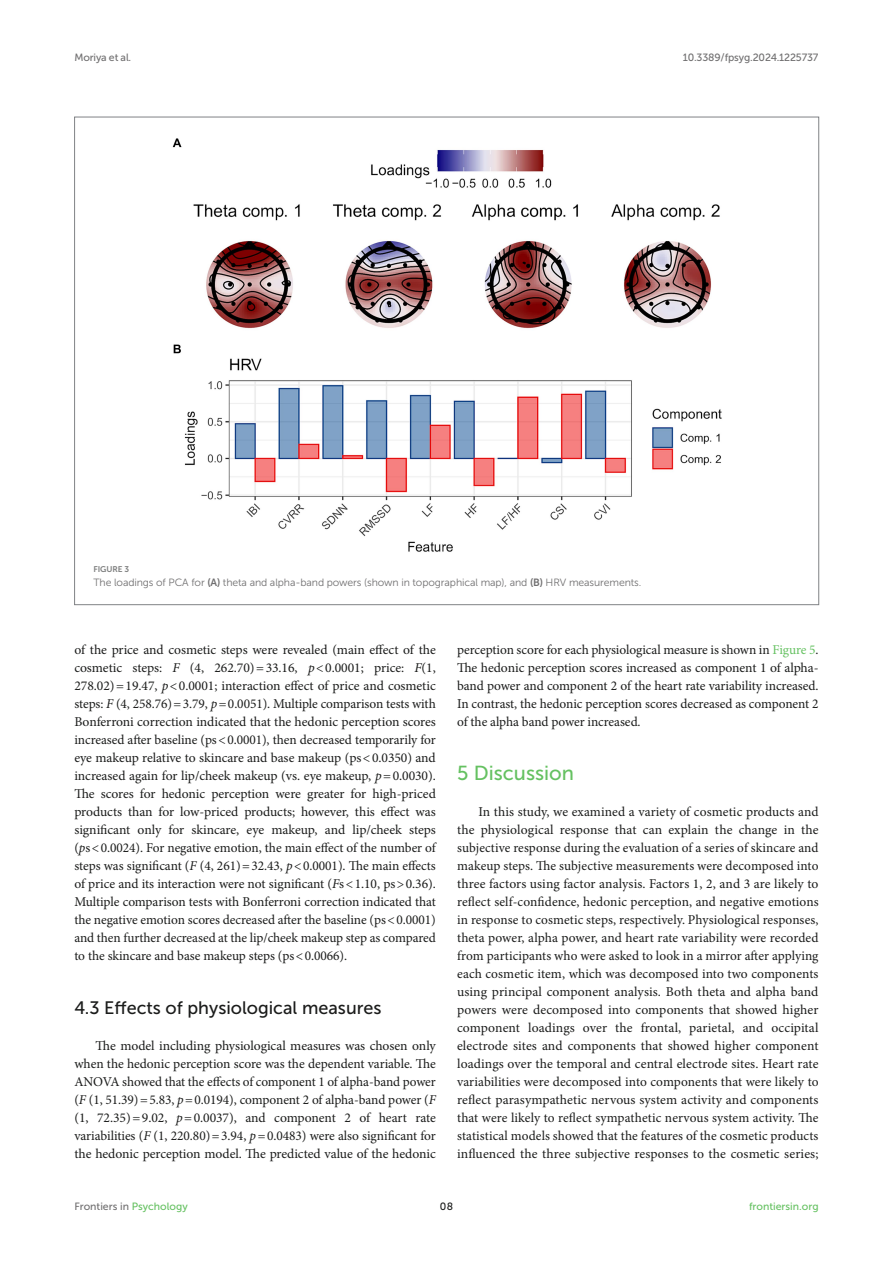
<style>
.page{position:relative;width:893px;height:1263px;background:#fff}
.page>*{position:absolute;margin:0;border:0;box-sizing:border-box;transform-origin:0 0}
.HEAD_1{font:20.25px "Museo Sans 500";color:#65c161}
.HEAD_2{font:18px "Museo Sans 500";color:#1b1c1b}
.TEXT_FLUSH{font:13.5px/18px "Minion Pro";letter-spacing:-.005em;color:#1b1c1b;text-align:justify}
.FIG_LEG{font:10.5px "Museo Sans 300";letter-spacing:-.01em;color:#706f70}
.t1{font:10.5px "Museo Sans 500";letter-spacing:-.015em;color:#706f70}
.t2{font:10.5px "Museo Sans 500";color:#65c161}
.t3{font:10.5px "Museo Sans 500";color:#1b1c1b}
.FIG_HD{font:8.25px "Museo Sans 700";letter-spacing:-.01em;color:#7e7f7f}
.s1{font-family:"Museo Sans 700"}
.s2{font-style:italic}
.s3{color:#65c161}
</style>
<div class="page">
<img style="left:172px;top:138px;width:550px;height:414px">
<p class="t1" style="left:74px;top:51px;width:58px">Moriya et al.</p>
<p class="t1" style="left:683px;top:51px;width:137px">10.3389/fpsyg.2024.1225737</p>
<p class="FIG_HD" style="left:94px;top:565px;width:37px">FIGURE 3</p>
<p class="FIG_LEG" style="left:94px;top:576px;width:549px">The loadings of PCA for <span class="s1">(A)</span> theta and alpha-band powers (shown in topographical map), and <span class="s1">(B)</span> HRV measurements.</p>
<p class="TEXT_FLUSH" style="left:74px;top:641px;width:363px">of the price and cosmetic steps were revealed (main effect of the cosmetic steps: <span class="s2">F</span> (4, 262.70)=33.16, <span class="s2">p</span>&lt;0.0001; price: <span class="s2">F</span>(1, 278.02)=19.47, <span class="s2">p</span>&lt;0.0001; interaction effect of price and cosmetic steps: <span class="s2">F</span> (4, 258.76)=3.79, <span class="s2">p</span>=0.0051). Multiple comparison tests with Bonferroni correction indicated that the hedonic perception scores increased after baseline (ps&lt;0.0001), then decreased temporarily for eye makeup relative to skincare and base makeup (ps&lt;0.0350) and increased again for lip/cheek makeup (vs. eye makeup, <span class="s2">p</span>=0.0030).<br>The scores for hedonic perception were greater for high-priced products than for low-priced products; however, this effect was significant only for skincare, eye makeup, and lip/cheek steps (<span class="s2">p</span>s&lt;0.0024). For negative emotion, the main effect of the number of steps was significant (<span class="s2">F</span> (4, 261)=32.43, <span class="s2">p</span>&lt;0.0001). The main effects of price and its interaction were not significant (<span class="s2">F</span>s&lt;1.10, ps&gt;0.36).<br>Multiple comparison tests with Bonferroni correction indicated that the negative emotion scores decreased after the baseline (ps&lt;0.0001) and then further decreased at the lip/cheek makeup step as compared to the skincare and base makeup steps (ps&lt;0.0066).</p>
<p class="HEAD_2" style="left:74px;top:998px;width:309px">4.3 Effects of physiological measures</p>
<p class="TEXT_FLUSH" style="left:74px;top:1037px;width:363px;text-indent:21px">The model including physiological measures was chosen only when the hedonic perception score was the dependent variable. The ANOVA showed that the effects of component 1 of alpha-band power (<span class="s2">F</span> (1, 51.39)=5.83, <span class="s2">p</span>=0.0194), component 2 of alpha-band power (<span class="s2">F </span>(1, 72.35)=9.02, <span class="s2">p</span>=0.0037), and component 2 of heart rate variabilities (<span class="s2">F</span> (1, 220.80)=3.94, <span class="s2">p</span>=0.0483) were also significant for the hedonic perception model. The predicted value of the hedonic</p>
<p class="TEXT_FLUSH" style="left:457px;top:641px;width:363px">perception score for each physiological measure is shown in <span class="s3">Figure 5</span>.<br>The hedonic perception scores increased as component 1 of alpha&shy;band power and component 2 of the heart rate variability increased.<br>In contrast, the hedonic perception scores decreased as component 2 of the alpha band power increased.</p>
<p class="HEAD_1" style="left:457px;top:762px;width:118px">5 Discussion</p>
<p class="TEXT_FLUSH" style="left:457px;top:803px;width:363px;text-indent:21px">In this study, we examined a variety of cosmetic products and the physiological response that can explain the change in the subjective response during the evaluation of a series of skincare and makeup steps. The subjective measurements were decomposed into three factors using factor analysis. Factors 1, 2, and 3 are likely to reflect self-confidence, hedonic perception, and negative emotions in response to cosmetic steps, respectively. Physiological responses, theta power, alpha power, and heart rate variability were recorded from participants who were asked to look in a mirror after applying each cosmetic item, which was decomposed into two components using principal component analysis. Both theta and alpha band powers were decomposed into components that showed higher component loadings over the frontal, parietal, and occipital electrode sites and components that showed higher component loadings over the temporal and central electrode sites. Heart rate variabilities were decomposed into components that were likely to reflect parasympathetic nervous system activity and components that were likely to reflect sympathetic nervous system activity. The statistical models showed that the features of the cosmetic products influenced the three subjective responses to the cosmetic series;</p>
<p class="t1" style="left:74px;top:1200px;width:115px">Frontiers in <span class="s3">Psychology</span></p>
<p class="t3" style="left:440px;top:1200px;width:15px">08</p>
<p class="t2" style="left:749px;top:1200px;width:71px">frontiersin.org</p>
</div>
